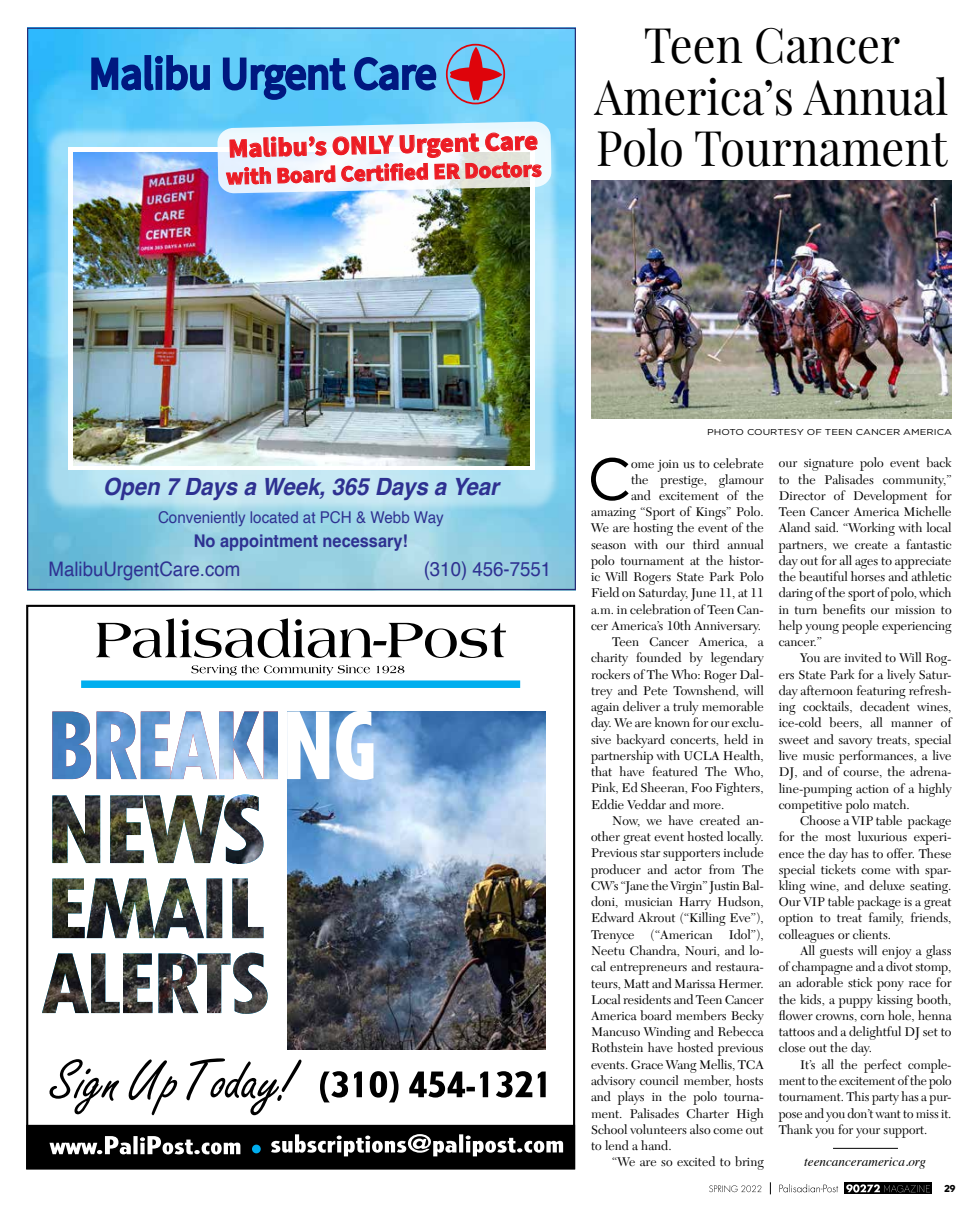
<style>
.page{position:relative;width:979px;height:1215px;background:#fff}
.page>*{position:absolute;margin:0;border:0;box-sizing:border-box;transform-origin:0 0}
.t1{font:59.5px "Gotham";color:#000}
.t2{font:48.75px/51.2px "Playfair Display";color:#000;text-align:center;scale:.93 1}
.t3{font:44.5px "Source Sans Pro";color:#001880}
.t4{font:700 26.25px "Source Sans Pro";color:#ec1c24}
.t5{font:italic 700 23.75px "Helvetica";color:#2e3191;scale:.93 1}
.t6{font:700 22.5px "Source Sans Pro";color:#ec1c24}
.t7{font:20px "Helvetica";color:#2e3191;scale:.93 1}
.t8{font:700 17.5px "Helvetica";color:#2e3191;scale:.93 1}
.t9{font:16.25px "Helvetica";color:#2e3191;scale:.93 1}
.t10{font:13.12px/16.2px "New Caledonia";color:#000;text-align:justify}
.t11{font:italic 13.12px "Times";color:#000}
.t12{font:700 10px "Novecento";color:#000}
.t13{font:8.5px "Gotham";color:#000;scale:1.18 1}
</style>
<div class="page">
<svg style="left:779px;top:1184px;width:59px;height:8px"></svg>
<svg style="left:770px;top:1182px;width:1px;height:12px"></svg>
<div style="left:844px;top:1182px;width:88px;height:12px;background:#000"></div>
<svg style="left:846px;top:1184px;width:84px;height:9px"></svg>
<svg style="left:709px;top:1185px;width:52px;height:7px"></svg>
<img style="left:287px;top:712px;width:259px;height:337px">
<div style="left:27px;top:1125px;width:547px;height:44px;background:#000"></div>
<svg style="left:320px;top:1071px;width:226px;height:31px"></svg>
<svg style="left:271px;top:1134px;width:292px;height:22px"></svg>
<svg style="left:49px;top:1136px;width:191px;height:18px"></svg>
<img style="left:52px;top:712px;width:226px;height:67px">
<img style="left:42px;top:795px;width:226px;height:219px">
<svg style="left:49px;top:1059px;width:128px;height:56px"></svg>
<svg style="left:186px;top:1058px;width:115px;height:57px"></svg>
<div style="left:252px;top:1145px;width:9px;height:8px;background:#00aeef;border-radius:50%"></div>
<div style="left:81px;top:680px;width:439px;height:8px;background:#00aeef"></div>
<svg style="left:191px;top:665px;width:213px;height:10px"></svg>
<svg style="left:96px;top:618px;width:410px;height:40px"></svg>
<svg style="left:287px;top:711px;width:86px;height:69px"></svg>
<img style="left:29px;top:30px;width:545px;height:558px">
<img style="left:29px;top:86px;width:545px;height:465px">
<div style="left:68px;top:147px;width:467px;height:323px;background:#fff"></div>
<img style="left:73px;top:152px;width:457px;height:314px">
<svg style="left:90px;top:53px;width:121px;height:39px;background:#2c73bf"></svg>
<img style="left:217px;top:47px;width:334px;height:185px">
<hr style="left:833px;top:1148px;width:65px;height:1px;background:#000">
<img style="left:591px;top:181px;width:360px;height:238px">
<h3 class="t3" style="left:89px;top:44px;width:349px">Malibu Urgent Care</h3>
<h3 class="t4" style="left:228px;top:130px;width:311px;rotate:-1deg">Malibu’s ONLY Urgent Care</h3>
<h3 class="t6" style="left:226px;top:160px;width:317px;rotate:-1deg">with Board Certified ER Doctors</h3>
<h2 class="t2" style="left:594px;top:19px;width:382px">Teen Cancer<br>America’s Annual<br>Polo Tournament</h2>
<h3 class="t5" style="left:103px;top:473px;width:427px">Open 7 Days a Week, 365 Days a Year</h3>
<p class="t9" style="left:158px;top:505px;width:309px">Conveniently located at PCH &amp; Webb Way</p>
<h3 class="t8" style="left:194px;top:530px;width:232px">No appointment necessary!</h3>
<h3 class="t7" style="left:49px;top:554px;width:208px">MalibuUrgentCare.com</h3>
<h3 class="t7" style="left:424px;top:554px;width:139px">(310) 456-7551</h3>
<p class="t13" style="left:707px;top:427px;width:209px">PHOTO COURTESY OF TEEN CANCER AMERICA</p>
<h1 class="t1" style="left:587px;top:446px;width:39px">C</h1>
<p class="t10" style="left:631px;top:455px;width:134px">ome join us to celebrate</p>
<p class="t10" style="left:631px;top:472px;width:134px">the prestige, glamour</p>
<p class="t10" style="left:631px;top:488px;width:134px">and excitement of the</p>
<p class="t10" style="left:591px;top:504px;width:174px">amazing “Sport of Kings” Polo.</p>
<p class="t10" style="left:591px;top:520px;width:174px">We are hosting the event of the</p>
<p class="t10" style="left:591px;top:537px;width:174px">season with our third annual</p>
<p class="t10" style="left:591px;top:553px;width:174px">polo tournament at the histor-</p>
<p class="t10" style="left:591px;top:569px;width:174px">ic Will Rogers State Park Polo</p>
<p class="t10" style="left:591px;top:585px;width:174px">Field on Saturday, June 11, at 11</p>
<p class="t10" style="left:591px;top:602px;width:174px">a.m. in celebration of Teen Can-</p>
<p class="t10" style="left:591px;top:618px;width:172px">cer America’s 10th Anniversary.</p>
<p class="t10" style="left:612px;top:634px;width:153px">Teen Cancer America, a</p>
<p class="t10" style="left:591px;top:650px;width:174px">charity founded by legendary</p>
<p class="t10" style="left:591px;top:667px;width:174px">rockers of The Who: Roger Dal-</p>
<p class="t10" style="left:591px;top:683px;width:174px">trey and Pete Townshend, will</p>
<p class="t10" style="left:591px;top:699px;width:174px">again deliver a truly memorable</p>
<p class="t10" style="left:591px;top:715px;width:174px">day. We are known for our exclu-</p>
<p class="t10" style="left:591px;top:732px;width:174px">sive backyard concerts, held in</p>
<p class="t10" style="left:591px;top:748px;width:174px">partnership with UCLA Health,</p>
<p class="t10" style="left:591px;top:764px;width:174px">that have featured The Who,</p>
<p class="t10" style="left:591px;top:780px;width:174px">Pink, Ed Sheeran, Foo Fighters,</p>
<p class="t10" style="left:591px;top:797px;width:135px">Eddie Veddar and more.</p>
<p class="t10" style="left:612px;top:813px;width:153px">Now, we have created an-</p>
<p class="t10" style="left:591px;top:829px;width:174px">other great event hosted locally.</p>
<p class="t10" style="left:591px;top:845px;width:174px">Previous star supporters include</p>
<p class="t10" style="left:591px;top:862px;width:174px">producer and actor from The</p>
<p class="t10" style="left:591px;top:878px;width:174px">CW’s “Jane the Virgin” Justin Bal-</p>
<p class="t10" style="left:591px;top:894px;width:174px">doni, musician Harry Hudson,</p>
<p class="t10" style="left:591px;top:910px;width:174px">Edward Akrout (“Killing Eve”),</p>
<p class="t10" style="left:591px;top:927px;width:174px">Trenyce (“American Idol”),</p>
<p class="t10" style="left:591px;top:943px;width:174px">Neetu Chandra, Nouri, and lo-</p>
<p class="t10" style="left:591px;top:959px;width:174px">cal entrepreneurs and restaura-</p>
<p class="t10" style="left:591px;top:975px;width:174px">teurs, Matt and Marissa Hermer.</p>
<p class="t10" style="left:591px;top:992px;width:174px">Local residents and Teen Cancer</p>
<p class="t10" style="left:591px;top:1008px;width:174px">America board members Becky</p>
<p class="t10" style="left:591px;top:1024px;width:174px">Mancuso Winding and Rebecca</p>
<p class="t10" style="left:591px;top:1040px;width:174px">Rothstein have hosted previous</p>
<p class="t10" style="left:591px;top:1057px;width:174px">events. Grace Wang Mellis, TCA</p>
<p class="t10" style="left:591px;top:1073px;width:174px">advisory council member, hosts</p>
<p class="t10" style="left:591px;top:1089px;width:174px">and plays in the polo tourna-</p>
<p class="t10" style="left:591px;top:1105px;width:174px">ment. Palisades Charter High</p>
<p class="t10" style="left:591px;top:1122px;width:174px">School volunteers also come out</p>
<p class="t10" style="left:591px;top:1138px;width:82px">to lend a hand.</p>
<p class="t10" style="left:612px;top:1154px;width:153px">“We are so excited to bring</p>
<p class="t10" style="left:779px;top:455px;width:174px">our signature polo event back to the Palisades community,” Director of Development for Teen Cancer America Michelle Aland said. “Working with local partners, we create a fantastic day out for all ages to appreciate the beautiful horses and athletic daring of the sport of polo, which in turn benefits our mission to help young people experiencing cancer.”</p>
<p class="t10" style="left:779px;top:650px;width:174px;text-indent:21px">You are invited to Will Rog&shy;ers State Park for a lively Satur&shy;day afternoon featuring refresh&shy;ing cocktails, decadent wines, ice-cold beers, all manner of sweet and savory treats, special live music performances, a live DJ, and of course, the adrena&shy;line-pumping action of a highly competitive polo match.</p>
<p class="t10" style="left:779px;top:813px;width:174px;text-indent:21px">Choose a VIP table package for the most luxurious experi&shy;ence the day has to offer. These special tickets come with spar&shy;kling wine, and deluxe seating.<br>Our VIP table package is a great option to treat family, friends, colleagues or clients.</p>
<p class="t10" style="left:779px;top:943px;width:174px;text-indent:21px">All guests will enjoy a glass of champagne and a divot stomp, an adorable stick pony race for the kids, a puppy kissing booth, flower crowns, corn hole, henna tattoos and a delightful DJ set to close out the day.</p>
<p class="t10" style="left:779px;top:1057px;width:174px;text-indent:21px">It’s all the perfect comple&shy;ment to the excitement of the polo tournament. This party has a pur&shy;pose and you don’t want to miss it.<br>Thank you for your support.</p>
<p class="t11" style="left:804px;top:1150px;width:123px">teencanceramerica.org</p>
<p class="t12" style="left:944px;top:1182px;width:13px">29</p>
</div>
